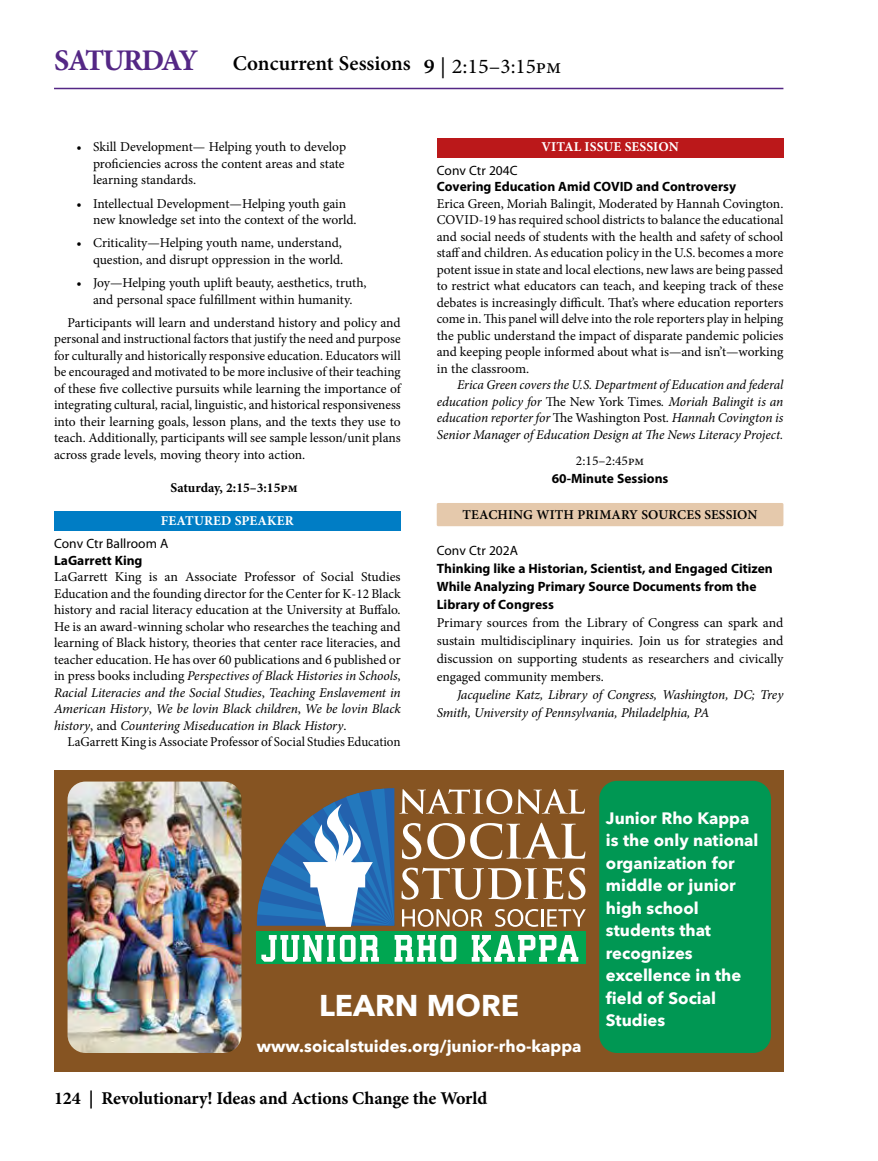
<style>
.page{position:relative;width:878px;height:1161px;background:#fff}
.page>*{position:absolute;margin:0;border:0;box-sizing:border-box;transform-origin:0 0}
.t1{font:700 30px "Avenir Next";color:#fff}
.t2{font:600 21px "Minion Pro";color:#000}
.t3{font:21px "Minion Pro";color:#000;scale:1.06 1}
.t4{font:700 18px "Minion Pro";letter-spacing:-.01em;color:#000}
.t5{font:700 16.5px/22.5px "Avenir Next";color:#fff}
.t6{font:13.5px/16.5px "Minion Pro";color:#000;text-align:justify}
.t7{font:italic 13.5px/16.5px "Minion Pro";letter-spacing:-.01em;color:#000;text-align:justify}
.t8{font:700 13.5px/18px "Myriad Pro";color:#000}
.t9{font:13.5px "Myriad Pro";color:#000}
.t10{font:600 13.5px "Minion Pro";letter-spacing:.01em;color:#000}
.t11{font:700 13.5px "Minion Pro";letter-spacing:.01em;color:#fff}
.t12{font:700 13.5px "Minion Pro";color:#000}
.s1{font-weight:700;font-size:30px;color:#542785}
.s2{font-weight:600}
.s3{font-style:italic}
.s4{font-style:normal}
</style>
<div class="page">
<hr style="left:54px;top:88px;width:729px;height:1px;background:#542785">
<div style="left:54px;top:511px;width:346px;height:20px;background:#007dc5"></div>
<div style="left:436px;top:138px;width:347px;height:20px;background:#bb181a"></div>
<div style="left:436px;top:503px;width:347px;height:23px;background:#e5c9ac;border-radius:2px"></div>
<div style="left:54px;top:771px;width:729px;height:301px;background:#865422"></div>
<img style="left:68px;top:782px;width:173px;height:271px">
<div style="left:599px;top:781px;width:172px;height:272px;background:#009753;border-radius:18px"></div>
<div style="left:256px;top:931px;width:329px;height:33px;background:#00a651"></div>
<svg style="left:256px;top:788px;width:329px;height:139px"></svg>
<svg style="left:261px;top:935px;width:118px;height:27px"></svg>
<svg style="left:394px;top:935px;width:62px;height:27px"></svg>
<svg style="left:471px;top:935px;width:107px;height:27px"></svg>
<h2 class="t2" style="left:54px;top:48px;width:358px"><span class="s1">SATURDAY</span> Concurrent Sessions</h2>
<h2 class="t3" style="left:423px;top:52px;width:131px"><span class="s2">9</span> | 2:15–3:15pm</h2>
<p class="t6" style="left:93px;top:139px;width:254px;text-align:left;text-indent:-16px">• Skill Development— Helping youth to develop proficiencies across the content areas and state learning standards.</p>
<p class="t6" style="left:93px;top:195px;width:265px;text-indent:-16px">• Intellectual Development—Helping youth gain new knowledge set into the context of the world.</p>
<p class="t6" style="left:76px;top:235px;width:268px;text-align:right">• Criticality—Helping youth name, understand, question, and disrupt oppression in the world.</p>
<p class="t6" style="left:76px;top:275px;width:291px;text-align:center">• Joy—Helping youth uplift beauty, aesthetics, truth, and personal space fulfillment within humanity.</p>
<p class="t6" style="left:54px;top:314px;width:348px;text-indent:13px">Participants will learn and understand history and policy and personal and instructional factors that justify the need and purpose for culturally and historically responsive education. Educators will be encouraged and motivated to be more inclusive of their teaching of these five collective pursuits while learning the importance of integrating cultural, racial, linguistic, and historical responsiveness into their learning goals, lesson plans, and the texts they use to teach. Additionally, participants will see sample lesson/unit plans across grade levels, moving theory into action.</p>
<p class="t12" style="left:170px;top:478px;width:129px">Saturday, 2:15–3:15pm</p>
<p class="t11" style="left:161px;top:511px;width:134px">FEATURED SPEAKER</p>
<p class="t9" style="left:54px;top:536px;width:116px">Conv Ctr Ballroom A</p>
<p class="t8" style="left:54px;top:551px;width:90px">LaGarrett King</p>
<p class="t6" style="left:54px;top:569px;width:348px">LaGarrett King is an Associate Professor of Social Studies Education and the founding director for the Center for K-12 Black history and racial literacy education at the University at Buffalo.<br>He is an award-winning scholar who researches the teaching and learning of Black history, theories that center race literacies, and teacher education. He has over 60 publications and 6 published or in press books including <span class="s3">Perspectives of Black Histories in Schools</span>, <span class="s3">Racial Literacies and the Social Studies</span>, <span class="s3">Teaching Enslavement in American History</span>, <span class="s3">We be lovin Black children</span>, <span class="s3">We be lovin Black history</span>, and <span class="s3">Countering Miseducation in Black History</span>.</p>
<p class="t6" style="left:68px;top:734px;width:334px">LaGarrett King is Associate Professor of Social Studies Education</p>
<p class="t11" style="left:541px;top:137px;width:139px">VITAL ISSUE SESSION</p>
<p class="t9" style="left:437px;top:163px;width:82px">Conv Ctr 204C</p>
<p class="t8" style="left:437px;top:178px;width:301px">Covering Education Amid COVID and Controversy</p>
<p class="t6" style="left:436px;top:195px;width:348px">Erica Green, Moriah Balingit, Moderated by Hannah Covington.<br>COVID-19 has required school districts to balance the educational and social needs of students with the health and safety of school staff and children. As education policy in the U.S. becomes a more potent issue in state and local elections, new laws are being passed to restrict what educators can teach, and keeping track of these debates is increasingly difficult. That’s where education reporters come in. This panel will delve into the role reporters play in helping the public understand the impact of disparate pandemic policies and keeping people informed about what is—and isn’t—working in the classroom.</p>
<p class="t7" style="left:436px;top:376px;width:348px;text-indent:20px">Erica Green covers the U.S. Department of Education and federal education policy for <span class="s4">The New York Times</span>. Moriah Balingit is an education reporter for <span class="s4">The Washington Post</span>. Hannah Covington is Senior Manager of Education Design at The News Literacy Project.</p>
<p class="t6" style="left:576px;top:453px;width:70px">2:15–2:45pm</p>
<p class="t8" style="left:551px;top:470px;width:118px">60-Minute Sessions</p>
<p class="t10" style="left:462px;top:506px;width:296px">TEACHING WITH PRIMARY SOURCES SESSION</p>
<p class="t9" style="left:436px;top:544px;width:83px">Conv Ctr 202A</p>
<p class="t8" style="left:436px;top:560px;width:337px">Thinking like a Historian, Scientist, and Engaged Citizen<br>While Analyzing Primary Source Documents from the<br>Library of Congress</p>
<p class="t6" style="left:436px;top:614px;width:348px;line-height:18px">Primary sources from the Library of Congress can spark and sustain multidisciplinary inquiries. Join us for strategies and discussion on supporting students as researchers and civically engaged community members.</p>
<p class="t7" style="left:436px;top:686px;width:348px;line-height:18px;text-indent:20px">Jacqueline Katz, Library of Congress, Washington, DC; Trey<br>Smith, University of Pennsylvania, Philadelphia, PA</p>
<h1 class="t1" style="left:319px;top:979px;width:201px">LEARN MORE</h1>
<p class="t5" style="left:257px;top:1034px;width:326px">www.soicalstuides.org/junior-rho-kappa</p>
<h3 class="t4" style="left:54px;top:1086px;width:435px">124 | Revolutionary! Ideas and Actions Change the World</h3>
<p class="t5" style="left:606px;top:807px;width:154px">Junior Rho Kappa is the only national organization for middle or junior high school students that recognizes excellence in the field of Social<br>Studies</p>
</div>
